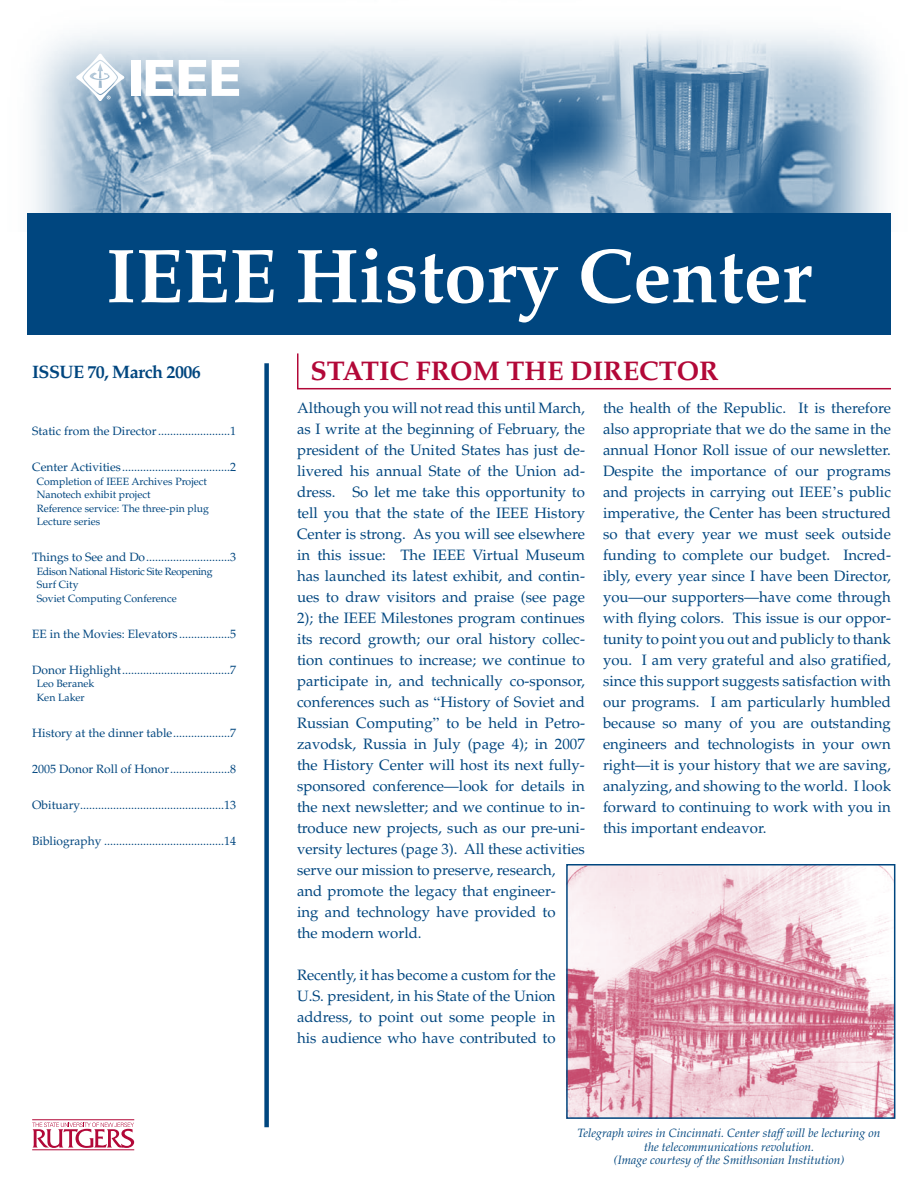
<style>
.page{position:relative;width:918px;height:1188px;background:#fff}
.page>*{position:absolute;margin:0;border:0;box-sizing:border-box;transform-origin:0 0}
.t1{font:700 76.5px "Palatino LT Std";color:#fff}
.t2{font:700 27px "Palatino LT Std";color:#b20838}
.t3{font:700 18px "Palatino LT Std";letter-spacing:-.03em;color:#00467f}
.t4{font:15px/21px "Palatino LT Std";color:#00467f;text-align:justify}
.t5{font:12px "Palatino LT Std";color:#00467f}
.t6{font:italic 12px/13.5px "Palatino LT Std";color:#00467f;text-align:center}
.t7{font:10.5px/13.5px "Palatino LT Std";color:#00467f}
.s1{font-family:"Times"}
</style>
<div class="page">
<img style="left:27px;top:30px;width:864px;height:184px">
<div style="left:27px;top:214px;width:864px;height:121px;background:#00467f"></div>
<hr style="left:32px;top:1119px;width:102px;height:1px;background:#b20838">
<hr style="left:32px;top:1149px;width:102px;height:1px;background:#b20838">
<svg style="left:32px;top:1123px;width:102px;height:25px"></svg>
<div style="left:264px;top:363px;width:5px;height:764px;background:#00467f"></div>
<div style="left:131px;top:60px;width:9px;height:36px;background:#fff"></div>
<svg style="left:146px;top:60px;width:27px;height:36px"></svg>
<svg style="left:179px;top:60px;width:27px;height:36px"></svg>
<svg style="left:212px;top:60px;width:27px;height:36px"></svg>
<svg style="left:76px;top:54px;width:48px;height:47px"></svg>
<svg style="left:297px;top:353px;width:594px;height:37px"></svg>
<img style="left:569px;top:867px;width:323px;height:249px">
<div style="left:566px;top:864px;width:329px;height:255px;border:2px solid #00467f"></div>
<h1 class="t1" style="left:106px;top:231px;width:707px">IEEE HISTORY CENTER</h1>
<p class="t3" style="left:32px;top:362px;width:170px">ISSUE 70, MARCH 2006</p>
<p class="t5" style="left:32px;top:424px;width:206px">Static from the Director........................1</p>
<p class="t5" style="left:32px;top:460px;width:206px">Center Activities....................................2</p>
<p class="t7" style="left:37px;top:475px;width:174px">Completion of IEEE Archives Project<br>Nanotech exhibit project<br>Reference service: The three-pin plug<br>Lecture series</p>
<p class="t5" style="left:32px;top:550px;width:206px">Things to See and Do............................3</p>
<p class="t7" style="left:37px;top:565px;width:177px">Edison National Historic Site Reopening<br>Surf City<br>Soviet Computing Conference</p>
<p class="t5" style="left:32px;top:627px;width:206px">EE in the Movies: Elevators .................5</p>
<p class="t5" style="left:32px;top:663px;width:206px">Donor Highlight....................................7</p>
<p class="t7" style="left:37px;top:677px;width:59px">Leo Beranek<br>Ken Laker</p>
<p class="t5" style="left:32px;top:726px;width:206px">History at the dinner table...................7</p>
<p class="t5" style="left:32px;top:762px;width:206px">2005 Donor Roll of Honor....................8</p>
<p class="t5" style="left:32px;top:798px;width:206px">Obituary................................................13</p>
<p class="t5" style="left:32px;top:834px;width:206px">Bibliography ........................................14</p>
<h2 class="t2" style="left:310px;top:356px;width:410px">STATIC FROM THE DIRECTOR</h2>
<p class="t4" style="left:297px;top:398px;width:290px;text-align:left">Although you will not read this until March, as I write at the beginning of February, the president of the United States has just de&shy;livered his annual State of the Union ad&shy;dress. So let me take this opportunity to tell you that the state of the IEEE History Center is strong. As you will see elsewhere in this issue: The IEEE Virtual Museum has launched its latest exhibit, and contin&shy;ues to draw visitors and praise (see page 2); the IEEE Milestones program continues its record growth; our oral history collec&shy;tion continues to increase; we continue to participate in, and technically co-sponsor, conferences such as <span class="s1">“</span>History of Soviet and Russian Computing<span class="s1">”</span> to be held in Petro&shy;zavodsk, Russia in July (page 4); in 2007 the History Center will host its next fully&shy;sponsored conference—look for details in the next newsletter; and we continue to in&shy;troduce new projects, such as our pre-uni&shy;versity lectures (page 3). All these activities serve our mission to preserve, research,<br>and promote the legacy that engineer-<br>ing and technology have provided to<br>the modern world.</p>
<p class="t4" style="left:297px;top:965px;width:260px">Recently, it has become a custom for the U.S. president, in his State of the Union address, to point out some people in his audience who have contributed to</p>
<p class="t4" style="left:603px;top:398px;width:290px">the health of the Republic. It is therefore also appropriate that we do the same in the annual Honor Roll issue of our newsletter.<br>Despite the importance of our programs and projects in carrying out IEEE<span class="s1">’</span>s public imperative, the Center has been structured so that every year we must seek outside funding to complete our budget. Incred&shy;ibly, every year since I have been Director, you—our supporters—have come through with flying colors. This issue is our oppor&shy;tunity to point you out and publicly to thank you. I am very grateful and also gratified, since this support suggests satisfaction with our programs. I am particularly humbled because so many of you are outstanding engineers and technologists in your own right—it is your history that we are saving, analyzing, and showing to the world. I look forward to continuing to work with you in this important endeavor.</p>
<p class="t6" style="left:577px;top:1127px;width:305px">Telegraph wires in Cincinnati. Center staff will be lecturing on the telecommunications revolution.<br>(Image courtesy of the Smithsonian Institution)</p>
</div>
